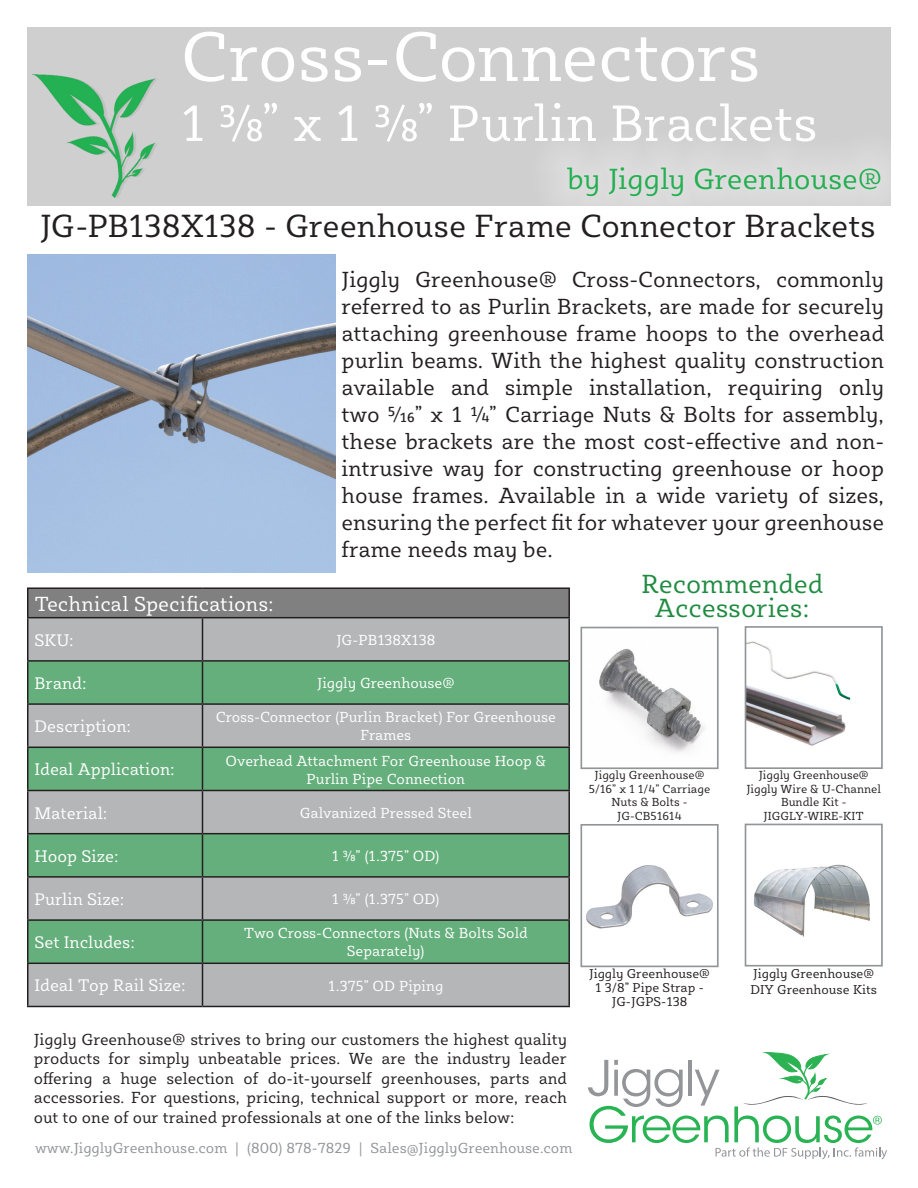
<style>
.page{position:relative;width:918px;height:1188px;background:#fff}
.page>*{position:absolute;margin:0;border:0;box-sizing:border-box;transform-origin:0 0}
.t1{font:72px "Sybilla Pro";letter-spacing:-.015em;color:#fff}
.t2{font:52.5px "Sybilla Pro";letter-spacing:-.005em;color:#fff}
.t3{font:33px "Sybilla Pro";letter-spacing:-.01em;color:#231f20}
.t4{font:27px "Sybilla Pro";color:#208b41}
.t5{font:22.5px/27px "Sybilla Pro";color:#231f20;text-align:justify}
.t6{font:21px "Sybilla Pro";color:#fff}
.t7{font:17.25px "Sybilla Pro";color:#fff}
.t8{font:16.5px/19.5px "Sybilla Pro";color:#231f20;text-align:justify}
.t9{font:15px/18px "Sybilla Pro";color:#fff;text-align:center}
.t10{font:15px "Sybilla Pro";color:#939598}
.t11{font:13.2px/15.9px "Sybilla Pro";color:#231f20}
.t12{font:12px/13.5px "Sybilla Pro";color:#231f20;text-align:center}
</style>
<div class="page">
<div style="left:27px;top:27px;width:864px;height:178px;background:#cfcfcf"></div>
<img style="left:34px;top:75px;width:121px;height:123px">
<div style="left:529px;top:129px;width:389px;height:105px;background:#fff;opacity:.6"></div>
<svg style="left:556px;top:157px;width:362px;height:48px;fill:#dadada"></svg>
<div style="left:28px;top:588px;width:541px;height:30px;background:#808080"></div>
<div style="left:28px;top:618px;width:540px;height:388px;background:#b4b6b8"></div>
<svg style="left:28px;top:662px;width:540px;height:301px;background:#85b094"></svg>
<hr style="left:27px;top:587px;width:175px;height:2px;background:#231f20">
<svg style="left:27px;top:589px;width:1px;height:28px"></svg>
<hr style="left:202px;top:587px;width:368px;height:2px;background:#231f20">
<hr style="left:568px;top:589px;width:2px;height:28px;background:#231f20">
<hr style="left:27px;top:617px;width:175px;height:1px;background:#231f20">
<hr style="left:27px;top:618px;width:1px;height:42px;background:#231f20">
<hr style="left:202px;top:617px;width:368px;height:1px;background:#231f20">
<hr style="left:202px;top:618px;width:1px;height:42px;background:#231f20">
<hr style="left:568px;top:618px;width:2px;height:42px;background:#231f20">
<hr style="left:27px;top:660px;width:175px;height:2px;background:#231f20">
<hr style="left:27px;top:662px;width:1px;height:41px;background:#231f20">
<hr style="left:202px;top:660px;width:368px;height:2px;background:#231f20">
<hr style="left:202px;top:662px;width:1px;height:41px;background:#231f20">
<hr style="left:568px;top:662px;width:2px;height:41px;background:#231f20">
<hr style="left:27px;top:703px;width:175px;height:2px;background:#231f20">
<hr style="left:27px;top:705px;width:1px;height:42px;background:#231f20">
<hr style="left:202px;top:703px;width:368px;height:2px;background:#231f20">
<hr style="left:202px;top:705px;width:1px;height:42px;background:#231f20">
<hr style="left:568px;top:705px;width:2px;height:42px;background:#231f20">
<hr style="left:27px;top:747px;width:175px;height:1px;background:#231f20">
<hr style="left:27px;top:748px;width:1px;height:42px;background:#231f20">
<hr style="left:202px;top:747px;width:368px;height:1px;background:#231f20">
<hr style="left:202px;top:748px;width:1px;height:42px;background:#231f20">
<hr style="left:568px;top:748px;width:2px;height:42px;background:#231f20">
<hr style="left:27px;top:790px;width:175px;height:1px;background:#231f20">
<hr style="left:27px;top:791px;width:1px;height:42px;background:#231f20">
<hr style="left:202px;top:790px;width:368px;height:1px;background:#231f20">
<hr style="left:202px;top:791px;width:1px;height:42px;background:#231f20">
<hr style="left:568px;top:791px;width:2px;height:42px;background:#231f20">
<hr style="left:27px;top:833px;width:175px;height:1px;background:#231f20">
<hr style="left:27px;top:834px;width:1px;height:42px;background:#231f20">
<hr style="left:202px;top:833px;width:368px;height:1px;background:#231f20">
<hr style="left:202px;top:834px;width:1px;height:42px;background:#231f20">
<hr style="left:568px;top:834px;width:2px;height:42px;background:#231f20">
<hr style="left:27px;top:876px;width:175px;height:2px;background:#231f20">
<hr style="left:27px;top:878px;width:1px;height:41px;background:#231f20">
<hr style="left:202px;top:876px;width:368px;height:2px;background:#231f20">
<hr style="left:202px;top:878px;width:1px;height:41px;background:#231f20">
<hr style="left:568px;top:878px;width:2px;height:41px;background:#231f20">
<hr style="left:27px;top:919px;width:175px;height:2px;background:#231f20">
<hr style="left:27px;top:921px;width:1px;height:42px;background:#231f20">
<hr style="left:202px;top:919px;width:368px;height:2px;background:#231f20">
<hr style="left:202px;top:921px;width:1px;height:42px;background:#231f20">
<hr style="left:568px;top:921px;width:2px;height:42px;background:#231f20">
<hr style="left:27px;top:963px;width:175px;height:1px;background:#231f20">
<hr style="left:27px;top:964px;width:1px;height:42px;background:#231f20">
<hr style="left:202px;top:963px;width:368px;height:1px;background:#231f20">
<hr style="left:202px;top:964px;width:1px;height:42px;background:#231f20">
<hr style="left:568px;top:964px;width:2px;height:42px;background:#231f20">
<hr style="left:27px;top:1006px;width:175px;height:1px;background:#231f20">
<hr style="left:202px;top:1006px;width:368px;height:1px;background:#231f20">
<img style="left:27px;top:254px;width:309px;height:319px">
<img style="left:599px;top:648px;width:106px;height:104px">
<div style="left:580px;top:627px;width:139px;height:142px;border:2px solid #929598"></div>
<img style="left:748px;top:641px;width:103px;height:105px">
<div style="left:745px;top:626px;width:138px;height:143px;border:2px solid #929598"></div>
<img style="left:586px;top:865px;width:127px;height:64px">
<div style="left:580px;top:824px;width:139px;height:143px;border:2px solid #929598"></div>
<img style="left:754px;top:864px;width:116px;height:73px">
<div style="left:745px;top:824px;width:138px;height:143px;border:2px solid #929598"></div>
<svg style="left:588px;top:1053px;width:299px;height:106px"></svg>
<p class="t1" style="left:180px;top:10px;width:582px">Cross-Connectors</p>
<p class="t2" style="left:180px;top:89px;width:639px">1 3/8” x 1 3/8” Purlin Brackets</p>
<p class="t3" style="left:40px;top:205px;width:837px">JG-PB138X138 - Greenhouse Frame Connector Brackets</p>
<p class="t5" style="left:342px;top:265px;width:544px">Jiggly Greenhouse® Cross-Connectors, commonly referred to as Purlin Brackets, are made for securely attaching greenhouse frame hoops to the overhead purlin beams. With the highest quality construction available and simple installation, requiring only two 5/16” x 1 1/4” Carriage Nuts &amp; Bolts for assembly, these brackets are the most cost-effective and non&shy;intrusive way for constructing greenhouse or hoop house frames. Available in a wide variety of sizes, ensuring the perfect fit for whatever your greenhouse frame needs may be.</p>
<p class="t6" style="left:34px;top:590px;width:241px">Technical Specifications:</p>
<p class="t7" style="left:34px;top:629px;width:41px">SKU:</p>
<p class="t9" style="left:336px;top:630px;width:100px">JG-PB138X138</p>
<p class="t7" style="left:34px;top:672px;width:54px">Brand:</p>
<p class="t9" style="left:317px;top:674px;width:139px">Jiggly Greenhouse®</p>
<p class="t7" style="left:34px;top:715px;width:98px">Description:</p>
<p class="t9" style="left:216px;top:708px;width:342px">Cross-Connector (Purlin Bracket) For Greenhouse<br>Frames</p>
<p class="t7" style="left:34px;top:758px;width:142px">Ideal Application:</p>
<p class="t9" style="left:226px;top:751px;width:322px">Overhead Attachment For Greenhouse Hoop &amp;<br>Purlin Pipe Connection</p>
<p class="t7" style="left:34px;top:802px;width:74px">Material:</p>
<p class="t9" style="left:300px;top:803px;width:174px">Galvanized Pressed Steel</p>
<p class="t7" style="left:34px;top:845px;width:86px">Hoop Size:</p>
<p class="t9" style="left:332px;top:846px;width:109px">1 3/8” (1.375” OD)</p>
<p class="t7" style="left:34px;top:888px;width:92px">Purlin Size:</p>
<p class="t9" style="left:332px;top:890px;width:109px">1 3/8” (1.375” OD)</p>
<p class="t7" style="left:34px;top:931px;width:102px">Set Includes:</p>
<p class="t9" style="left:244px;top:924px;width:285px">Two Cross-Connectors (Nuts &amp; Bolts Sold<br>Separately)</p>
<p class="t7" style="left:34px;top:974px;width:153px">Ideal Top Rail Size:</p>
<p class="t9" style="left:328px;top:976px;width:117px">1.375” OD Piping</p>
<p class="t8" style="left:34px;top:1029px;width:535px">Jiggly Greenhouse® strives to bring our customers the highest quality products for simply unbeatable prices. We are the industry leader offering a huge selection of do-it-yourself greenhouses, parts and accessories. For questions, pricing, technical support or more, reach out to one of our trained professionals at one of the links below:</p>
<p class="t10" style="left:35px;top:1138px;width:539px">www.JigglyGreenhouse.com | (800) 878-7829 | Sales@JigglyGreenhouse.com</p>
<p class="t4" style="left:641px;top:567px;width:183px">Recommended</p>
<p class="t4" style="left:655px;top:591px;width:156px">Accessories:</p>
<p class="t12" style="left:589px;top:768px;width:123px">Jiggly Greenhouse®<br>5/16” x 1 1/4” Carriage<br>Nuts &amp; Bolts -</p>
<p class="t12" style="left:617px;top:809px;width:66px">JG-CB51614</p>
<p class="t12" style="left:746px;top:768px;width:136px">Jiggly Greenhouse®<br>Jiggly Wire &amp; U-Channel<br>Bundle Kit -</p>
<p class="t12" style="left:764px;top:809px;width:102px">JIGGLY-WIRE-KIT</p>
<p class="t11" style="left:589px;top:965px;width:122px">Jiggly Greenhouse®</p>
<p class="t11" style="left:595px;top:979px;width:110px">1 3/8” Pipe Strap -</p>
<p class="t11" style="left:612px;top:994px;width:77px">JG-JGPS-138</p>
<p class="t11" style="left:750px;top:965px;width:128px">Jiggly Greenhouse®<br>DIY Greenhouse Kits</p>
</div>
